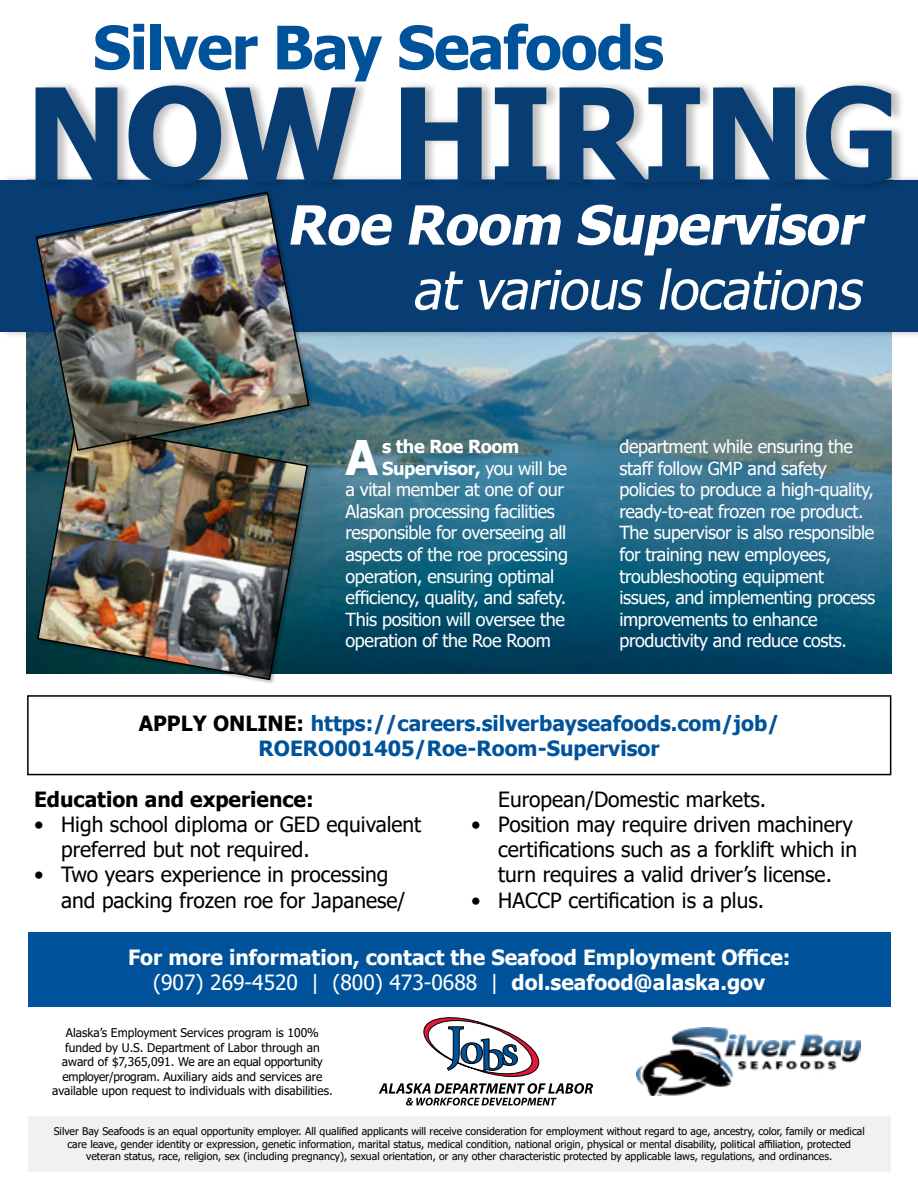
<style>
.page{position:relative;width:918px;height:1188px;background:#fff}
.page>*{position:absolute;margin:0;border:0;box-sizing:border-box;transform-origin:0 0}
.t1{font:700 131.4px "Tahoma";letter-spacing:-.02em;color:#073d72}
.t2{font:700 60px "Tahoma";letter-spacing:-.02em;color:#00539b}
.t3{font:italic 54px "Tahoma";color:#fff}
.t4{font:italic 700 54px "Tahoma";color:#fff}
.t5{font:700 47.7px "Tahoma";color:#fff}
.t6{font:21px/25.2px "Tahoma";color:#000}
.t7{font:700 21px/25.2px "Tahoma";color:#fff;text-align:center}
.t8{font:700 21px/25.2px "Tahoma";color:#00539b;text-align:center}
.t9{font:700 21px "Tahoma";color:#000}
.t10{font:18px/21.6px "Tahoma";letter-spacing:-.02em;color:#fff}
.t11{font:700 18px "Tahoma";letter-spacing:-.02em;color:#fff}
.t12{font:12px/14.4px "Tahoma";color:#000;text-align:center}
.t13{font:10.5px/12.6px "Tahoma";color:#000;text-align:center}
.s1{font-weight:400}
.s2{color:#000}
</style>
<div class="page">
<div style="left:28px;top:1116px;width:863px;height:56px;background:#f1f1f2"></div>
<img style="left:27px;top:339px;width:865px;height:335px">
<div style="left:0;top:174px;width:918px;height:165px;background:#000;opacity:.25"></div>
<div style="left:0;top:181px;width:918px;height:151px;background:#073d72"></div>
<div style="left:36px;top:80px;width:870px;height:112px;background:#000;opacity:.25"></div>
<div style="left:28px;top:933px;width:863px;height:74px;background:#00539b"></div>
<div style="left:27px;top:695px;width:864px;height:80px;border:2px solid #000"></div>
<svg style="left:379px;top:1018px;width:214px;height:88px"></svg>
<img style="left:637px;top:1028px;width:223px;height:67px">
<div style="left:37px;top:424px;width:276px;height:261px;background:#000;opacity:.25"></div>
<img style="left:36px;top:455px;width:273px;height:226px">
<div style="left:35px;top:191px;width:279px;height:264px;background:#000;opacity:.25"></div>
<img style="left:35px;top:190px;width:275px;height:262px">
<h2 class="t2" style="left:93px;top:5px;width:573px">Silver Bay Seafoods</h2>
<h1 class="t1" style="left:26px;top:43px;width:876px">NOW HIRING</h1>
<h3 class="t4" style="left:286px;top:187px;width:590px">Roe Room Supervisor</h3>
<h3 class="t3" style="left:412px;top:254px;width:464px">atvariouslocations</h3>
<h3 class="t5" style="left:346px;top:424px;width:34px">A</h3>
<p class="t11" style="left:382px;top:434px;width:139px">s the Roe Room</p>
<p class="t11" style="left:382px;top:455px;width:186px">Supervisor, <span class="s1">you will be</span></p>
<p class="t10" style="left:346px;top:480px;width:220px">a vital member at one of our</p>
<p class="t10" style="left:346px;top:501px;width:211px">Alaskan processing facilities</p>
<p class="t10" style="left:346px;top:523px;width:222px">responsible for overseeing all</p>
<p class="t10" style="left:346px;top:545px;width:224px">aspects of the roe processing</p>
<p class="t10" style="left:346px;top:566px;width:210px">operation, ensuring optimal</p>
<p class="t10" style="left:346px;top:588px;width:222px">efficiency, quality, and safety.</p>
<p class="t10" style="left:346px;top:609px;width:221px">This position will oversee the</p>
<p class="t10" style="left:346px;top:631px;width:207px">operation of the Roe Room</p>
<p class="t10" style="left:619px;top:437px;width:257px">department while ensuring the staff follow GMP and safety policies to produce a high-quality, ready-to-eat frozen roe product.<br>The supervisor is also responsible for training new employees, troubleshooting equipment issues, and implementing process improvements to enhance productivity and reduce costs.</p>
<p class="t8" style="left:139px;top:711px;width:642px"><span class="s2">APPLY ONLINE:</span> https://careers.silverbayseafoods.com/job/<br>ROERO001405/Roe-Room-Supervisor</p>
<p class="t9" style="left:34px;top:784px;width:281px">Education and experience:</p>
<p class="t6" style="left:61px;top:813px;width:362px;text-indent:-27px">• High school diploma or GED equivalent preferred but not required.</p>
<p class="t6" style="left:61px;top:863px;width:346px;text-indent:-27px">• Two years experience in processing and packing frozen roe for Japanese/</p>
<p class="t6" style="left:498px;top:788px;width:269px">European/Domestic markets.</p>
<p class="t6" style="left:498px;top:813px;width:360px;text-indent:-27px">• Position may require driven machinery certifications such as a forklift which in turn requires a valid driver’s license.</p>
<p class="t6" style="left:471px;top:889px;width:294px">• HACCP certification is a plus.</p>
<p class="t7" style="left:128px;top:946px;width:664px">For more information, contact the Seafood Employment Office: <span class="s1">(907) 269-4520 | (800) 473-0688 |</span> dol.seafood@alaska.gov</p>
<p class="t12" style="left:52px;top:1026px;width:282px">Alaska’s Employment Services program is 100% funded by U.S. Department of Labor through an award of $7,365,091. We are an equal opportunity employer/program. Auxiliary aids and services are available upon request to individuals with disabilities.</p>
<p class="t13" style="left:54px;top:1126px;width:812px">Silver Bay Seafoods is an equal opportunity employer. All qualified applicants will receive consideration for employment without regard to age, ancestry, color, family or medical care leave, gender identity or expression, genetic information, marital status, medical condition, national origin, physical or mental disability, political affiliation, protected veteran status, race, religion, sex (including pregnancy), sexual orientation, or any other characteristic protected by applicable laws, regulations, and ordinances.</p>
</div>
